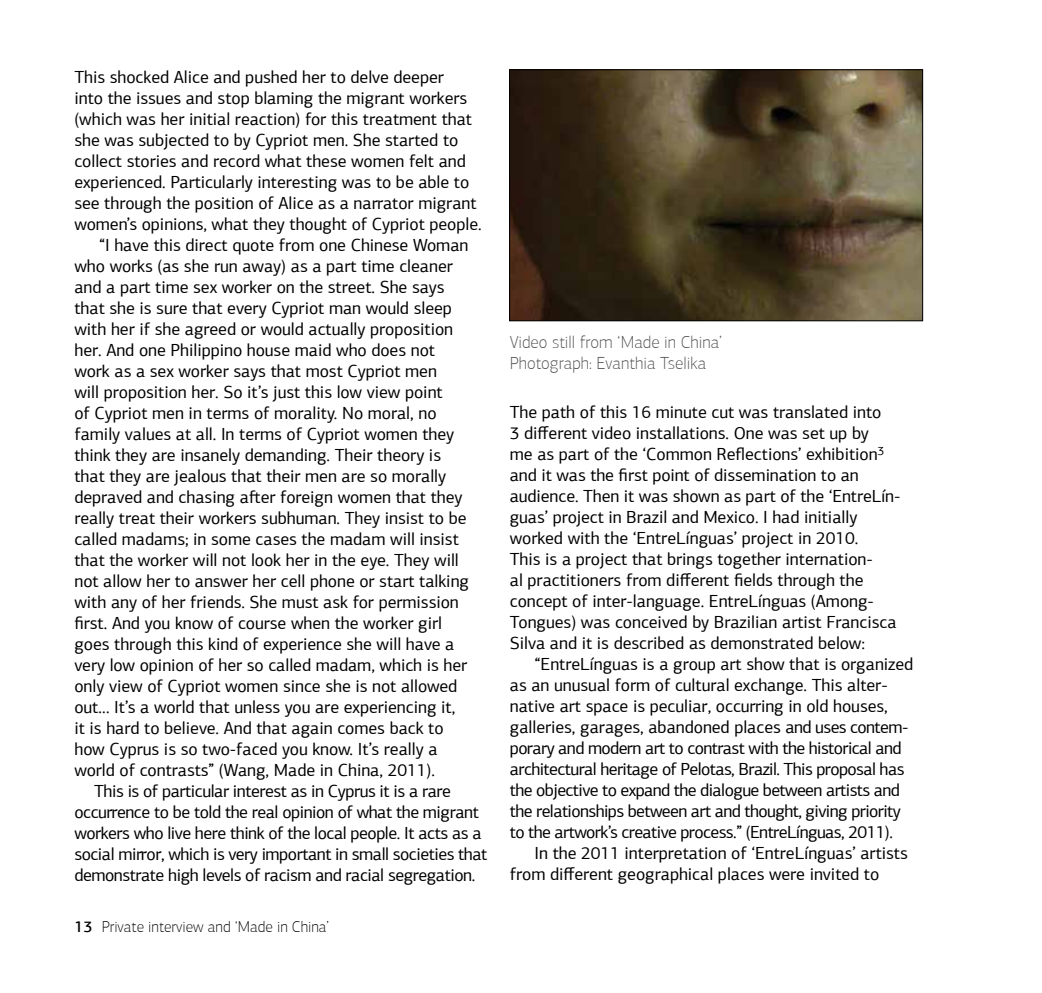
<style>
.page{position:relative;width:1042px;height:993px;background:#fff}
.page>*{position:absolute;margin:0;border:0;box-sizing:border-box;transform-origin:0 0}
.t1{font:17.5px/21px "PF Agora Sans Pro";letter-spacing:-.005em;color:#000}
.t2{font:17.5px/21px "PF Agora Sans Pro";letter-spacing:-.035em;color:#000}
.t3{font:17.5px "PF Agora Sans Pro";letter-spacing:-.03em;color:#000}
.t4{font:100 17.5px/21px "PF Agora Sans Pro";color:#4d4d4d}
.t5{font:100 15.75px "PF Agora Sans Pro";color:#000}
.s1{font-weight:500}
</style>
<div class="page">
<img style="left:511px;top:71px;width:410px;height:248px">
<div style="left:509px;top:69px;width:414px;height:252px;border:1px solid #000"></div>
<p class="t1" style="left:74px;top:66px;width:371px">This shocked Alice and pushed her to delve deeper</p>
<p class="t1" style="left:74px;top:87px;width:394px">into the issues and stop blaming the migrant workers</p>
<p class="t1" style="left:74px;top:108px;width:399px">(which was her initial reaction) for this treatment that</p>
<p class="t1" style="left:74px;top:129px;width:385px">she was subjected to by Cypriot men. She started to</p>
<p class="t1" style="left:74px;top:150px;width:393px">collect stories and record what these women felt and</p>
<p class="t1" style="left:74px;top:171px;width:396px">experienced. Particularly interesting was to be able to</p>
<p class="t1" style="left:74px;top:192px;width:404px">see through the position of Alice as a narrator migrant</p>
<p class="t1" style="left:74px;top:213px;width:409px">women’s opinions, what they thought of Cypriot people.</p>
<p class="t1" style="left:99px;top:234px;width:371px">“I have this direct quote from one Chinese Woman</p>
<p class="t1" style="left:74px;top:255px;width:380px">who works (as she run away) as a part time cleaner</p>
<p class="t1" style="left:74px;top:276px;width:372px">and a part time sex worker on the street. She says</p>
<p class="t1" style="left:74px;top:297px;width:379px">that she is sure that every Cypriot man would sleep</p>
<p class="t1" style="left:74px;top:318px;width:380px">with her if she agreed or would actually proposition</p>
<p class="t1" style="left:74px;top:339px;width:362px">her. And one Philippino house maid who does not</p>
<p class="t1" style="left:74px;top:360px;width:364px">work as a sex worker says that most Cypriot men</p>
<p class="t1" style="left:74px;top:381px;width:370px">will proposition her. So it’s just this low view point</p>
<p class="t1" style="left:74px;top:402px;width:364px">of Cypriot men in terms of morality. No moral, no</p>
<p class="t1" style="left:74px;top:423px;width:381px">family values at all. In terms of Cypriot women they</p>
<p class="t1" style="left:74px;top:444px;width:368px">think they are insanely demanding. Their theory is</p>
<p class="t1" style="left:74px;top:465px;width:373px">that they are jealous that their men are so morally</p>
<p class="t1" style="left:74px;top:486px;width:390px">depraved and chasing after foreign women that they</p>
<p class="t1" style="left:74px;top:507px;width:394px">really treat their workers subhuman. They insist to be</p>
<p class="t1" style="left:74px;top:528px;width:386px">called madams; in some cases the madam will insist</p>
<p class="t1" style="left:74px;top:549px;width:386px">that the worker will not look her in the eye. They will</p>
<p class="t1" style="left:74px;top:570px;width:396px">not allow her to answer her cell phone or start talking</p>
<p class="t1" style="left:74px;top:591px;width:386px">with any of her friends. She must ask for permission</p>
<p class="t1" style="left:74px;top:612px;width:369px">first. And you know of course when the worker girl</p>
<p class="t1" style="left:74px;top:633px;width:382px">goes through this kind of experience she will have a</p>
<p class="t1" style="left:74px;top:654px;width:394px">very low opinion of her so called madam, which is her</p>
<p class="t1" style="left:74px;top:675px;width:384px">only view of Cypriot women since she is not allowed</p>
<p class="t1" style="left:74px;top:696px;width:382px">out… It’s a world that unless you are experiencing it,</p>
<p class="t1" style="left:74px;top:717px;width:371px">it is hard to believe. And that again comes back to</p>
<p class="t1" style="left:74px;top:738px;width:365px">how Cyprus is so two-faced you know. It’s really a</p>
<p class="t1" style="left:74px;top:759px;width:362px">world of contrasts” (Wang, Made in China, 2011).</p>
<p class="t3" style="left:94px;top:780px;width:358px">This is of particular interest as in Cyprus it is a rare</p>
<p class="t3" style="left:74px;top:801px;width:406px">occurrence to be told the real opinion of what the migrant</p>
<p class="t3" style="left:74px;top:822px;width:409px">workers who live here think of the local people. It acts as a</p>
<p class="t3" style="left:74px;top:843px;width:414px">social mirror, which is very important in small societies that</p>
<p class="t3" style="left:74px;top:864px;width:402px">demonstrate high levels of racism and racial segregation.</p>
<p class="t5" style="left:74px;top:917px;width:256px"><span class="s1">13</span> Private interview and ‘Made in China’</p>
<p class="t4" style="left:510px;top:331px;width:214px">Video still from ‘Made in China’<br>Photograph: Evanthia Tselika</p>
<p class="t1" style="left:510px;top:401px;width:392px">The path of this 16 minute cut was translated into<br>3 different video installations. One was set up by<br>me as part of the ‘Common Reflections’ exhibition<sup>3 </sup>and it was the first point of dissemination to an audience. Then it was shown as part of the ‘EntreLín&shy;guas’ project in Brazil and Mexico. I had initially worked with the ‘EntreLínguas’ project in 2010.<br>This is a project that brings together internation-<br>al practitioners from different fields through the concept of inter-language. EntreLínguas (Among-Tongues) was conceived by Brazilian artist Francisca Silva and it is described as demonstrated below:</p>
<p class="t2" style="left:510px;top:653px;width:405px;text-indent:25px">“EntreLínguas is a group art show that is organized as an unusual form of cultural exchange. This alter&shy;native art space is peculiar, occurring in old houses, galleries, garages, abandoned places and uses contem&shy;porary and modern art to contrast with the historical and architectural heritage of Pelotas, Brazil. This proposal has the objective to expand the dialogue between artists and the relationships between art and thought, giving priority to the artwork’s creative process.” (EntreLínguas, 2011).</p>
<p class="t1" style="left:510px;top:842px;width:399px;text-indent:25px">In the 2011 interpretation of ‘EntreLínguas’ artists from different geographical places were invited to</p>
</div>
